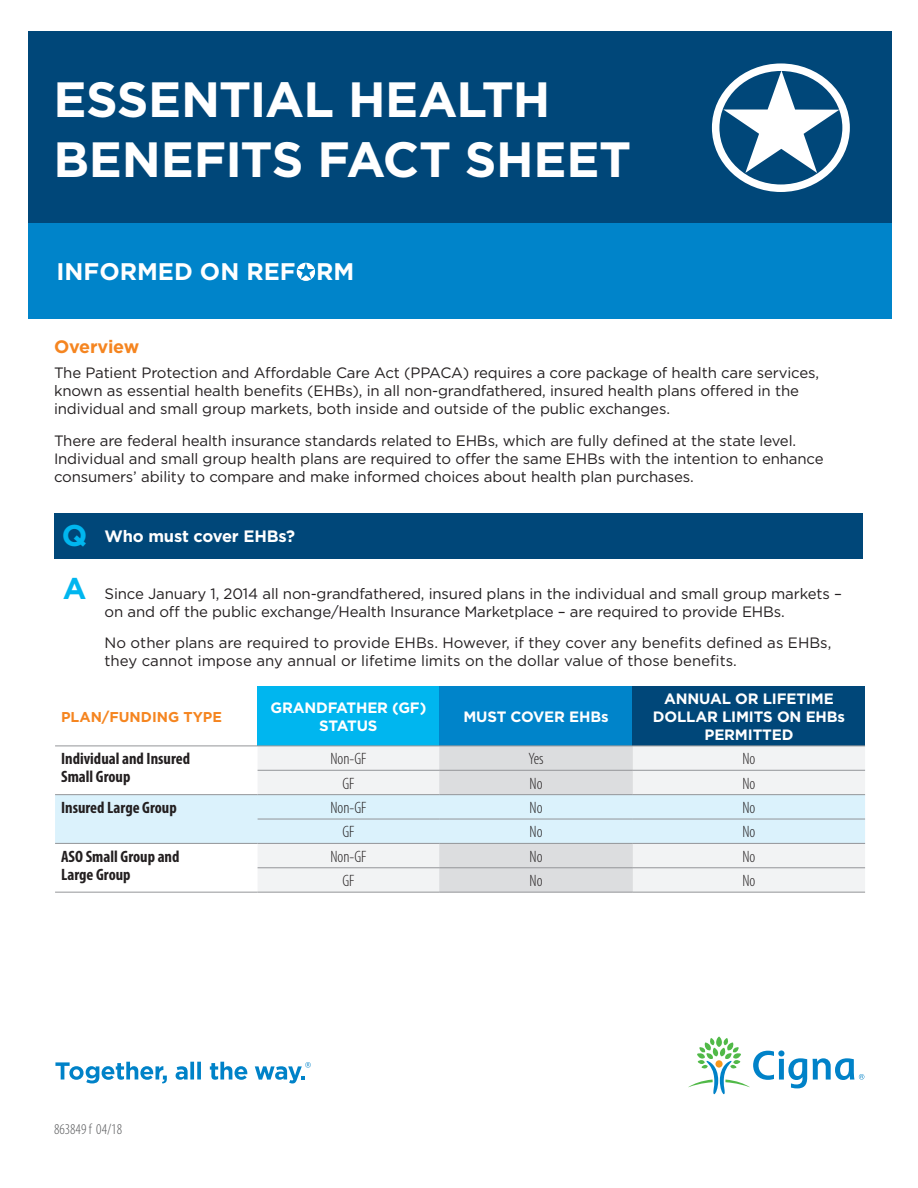
<style>
.page{position:relative;width:918px;height:1188px;background:#fff}
.page>*{position:absolute;margin:0;border:0;box-sizing:border-box;transform-origin:0 0}
.Headline_bold_40_45{font:700 49.5px/60px "Gotham";letter-spacing:-.01em;color:#fff}
.G-upper_case_head{font:700 24px "Gotham";color:#fff}
.body{font:700 18px "Gotham";letter-spacing:-.01em;color:#f58520}
.body-2{font:700 condensed 16.5px/18px "Myriad Pro";color:#231f20}
.body-3{font:300 condensed 16.5px "Myriad Pro";color:#231f20}
.body-4{font:700 16.5px "Gotham";letter-spacing:-.01em;color:#fff}
.body-5{font:15px/18px "Gotham";letter-spacing:-.01em;color:#231f20}
.Table_KO_Heads{font:700 15px/18px "Gotham";letter-spacing:-.01em;color:#fff;text-align:center}
.M-Legal_copy_Cat{font:300 condensed 15px "Myriad Pro";color:#57585a}
.body-6{font:700 14.25px "Gotham";color:#f58520}
.s1{font-size:30px;color:#00b6ef}
.s2{font-weight:700;font-size:30px;color:#00b6ef}
</style>
<div class="page">
<div style="left:55px;top:513px;width:808px;height:45px;background:#004779"></div>
<div style="left:258px;top:686px;width:181px;height:60px;background:#00b6ef"></div>
<div style="left:439px;top:686px;width:194px;height:60px;background:#0084ca"></div>
<div style="left:633px;top:686px;width:232px;height:60px;background:#004779"></div>
<svg style="left:55px;top:747px;width:810px;height:145px"></svg>
<hr style="left:55px;top:746px;width:203px;height:1px;background:#939598">
<hr style="left:258px;top:746px;width:181px;height:1px;background:#939598">
<hr style="left:439px;top:746px;width:194px;height:1px;background:#939598">
<hr style="left:633px;top:746px;width:232px;height:1px;background:#939598">
<hr style="left:258px;top:770px;width:181px;height:1px;background:#939598">
<hr style="left:439px;top:770px;width:194px;height:1px;background:#939598">
<hr style="left:633px;top:770px;width:232px;height:1px;background:#939598">
<hr style="left:55px;top:794px;width:203px;height:1px;background:#939598">
<hr style="left:258px;top:794px;width:181px;height:1px;background:#939598">
<hr style="left:439px;top:794px;width:194px;height:1px;background:#939598">
<hr style="left:633px;top:794px;width:232px;height:1px;background:#939598">
<hr style="left:258px;top:819px;width:181px;height:1px;background:#939598">
<hr style="left:439px;top:819px;width:194px;height:1px;background:#939598">
<hr style="left:633px;top:819px;width:232px;height:1px;background:#939598">
<hr style="left:55px;top:843px;width:203px;height:1px;background:#939598">
<hr style="left:258px;top:843px;width:181px;height:1px;background:#939598">
<hr style="left:439px;top:843px;width:194px;height:1px;background:#939598">
<hr style="left:633px;top:843px;width:232px;height:1px;background:#939598">
<hr style="left:258px;top:868px;width:181px;height:1px;background:#939598">
<hr style="left:439px;top:868px;width:194px;height:1px;background:#939598">
<hr style="left:633px;top:868px;width:232px;height:1px;background:#939598">
<hr style="left:55px;top:892px;width:203px;height:1px;background:#939598">
<hr style="left:258px;top:892px;width:181px;height:1px;background:#939598">
<hr style="left:439px;top:892px;width:194px;height:1px;background:#939598">
<hr style="left:633px;top:892px;width:232px;height:1px;background:#939598">
<svg style="left:55px;top:1062px;width:112px;height:21px"></svg>
<svg style="left:176px;top:1062px;width:25px;height:18px"></svg>
<svg style="left:210px;top:1062px;width:37px;height:18px"></svg>
<svg style="left:255px;top:1062px;width:56px;height:21px"></svg>
<svg style="left:688px;top:1037px;width:176px;height:57px"></svg>
<div style="left:28px;top:31px;width:864px;height:281px;background:#004779"></div>
<div style="left:28px;top:223px;width:864px;height:96px;background:#0084ca"></div>
<svg style="left:297px;top:263px;width:18px;height:18px"></svg>
<svg style="left:297px;top:263px;width:18px;height:16px"></svg>
<div style="left:712px;top:63px;width:138px;height:129px;border:8px solid #fff;border-radius:50%"></div>
<svg style="left:723px;top:70px;width:116px;height:103px"></svg>
<p class="Headline_bold_40_45" style="left:53px;top:69px;width:579px">ESSENTIAL HEALTH<br>BENEFITS FACT SHEET</p>
<p class="G-upper_case_head" style="left:57px;top:256px;width:299px">INFORMED ON REFORM</p>
<p class="body" style="left:54px;top:335px;width:87px">Overview</p>
<p class="body-5" style="left:54px;top:364px;width:767px">The Patient Protection and Affordable Care Act (PPACA) requires a core package of health care services, known as essential health benefits (EHBs), in all non-grandfathered, insured health plans offered in the individual and small group markets, both inside and outside of the public exchanges.</p>
<p class="body-5" style="left:54px;top:431px;width:771px">There are federal health insurance standards related to EHBs, which are fully defined at the state level.<br>Individual and small group health plans are required to offer the same EHBs with the intention to enhance consumers’ ability to compare and make informed choices about health plan purchases.</p>
<p class="body-4" style="left:62px;top:525px;width:235px"><span class="s1">Q</span> Who must cover EHBs?</p>
<p class="body-5" style="left:105px;top:584px;width:739px;text-indent:-42px"><span class="s2">A</span> Since January 1, 2014 all non-grandfathered, insured plans in the individual and small group markets – on and off the public exchange/Health Insurance Marketplace – are required to provide EHBs.</p>
<p class="body-5" style="left:105px;top:634px;width:728px">No other plans are required to provide EHBs. However, if they cover any benefits defined as EHBs, they cannot impose any annual or lifetime limits on the dollar value of those benefits.</p>
<p class="body-6" style="left:61px;top:707px;width:162px">PLAN/FUNDING TYPE</p>
<p class="Table_KO_Heads" style="left:270px;top:699px;width:157px">GRANDFATHER (GF)<br>STATUS</p>
<p class="Table_KO_Heads" style="left:463px;top:708px;width:147px">MUST COVER EHBs</p>
<p class="Table_KO_Heads" style="left:653px;top:690px;width:194px">ANNUAL OR LIFETIME<br>DOLLAR LIMITS ON EHBs<br>PERMITTED</p>
<p class="body-2" style="left:61px;top:749px;width:131px">Individual and Insured<br>Small Group</p>
<p class="body-3" style="left:330px;top:750px;width:37px">Non-GF</p>
<p class="body-3" style="left:528px;top:750px;width:17px">Yes</p>
<p class="body-3" style="left:742px;top:750px;width:15px">No</p>
<p class="body-3" style="left:342px;top:774px;width:14px">GF</p>
<p class="body-3" style="left:530px;top:774px;width:15px">No</p>
<p class="body-3" style="left:742px;top:774px;width:15px">No</p>
<p class="body-2" style="left:61px;top:798px;width:117px">Insured Large Group</p>
<p class="body-3" style="left:330px;top:799px;width:37px">Non-GF</p>
<p class="body-3" style="left:530px;top:799px;width:15px">No</p>
<p class="body-3" style="left:742px;top:799px;width:15px">No</p>
<p class="body-3" style="left:342px;top:823px;width:14px">GF</p>
<p class="body-3" style="left:530px;top:823px;width:15px">No</p>
<p class="body-3" style="left:742px;top:823px;width:15px">No</p>
<p class="body-2" style="left:61px;top:847px;width:120px">ASO Small Group and<br>Large Group</p>
<p class="body-3" style="left:330px;top:848px;width:37px">Non-GF</p>
<p class="body-3" style="left:530px;top:848px;width:15px">No</p>
<p class="body-3" style="left:742px;top:848px;width:15px">No</p>
<p class="body-3" style="left:342px;top:872px;width:14px">GF</p>
<p class="body-3" style="left:530px;top:872px;width:15px">No</p>
<p class="body-3" style="left:742px;top:872px;width:15px">No</p>
<p class="M-Legal_copy_Cat" style="left:54px;top:1121px;width:70px">863849 f 04/18</p>
</div>
